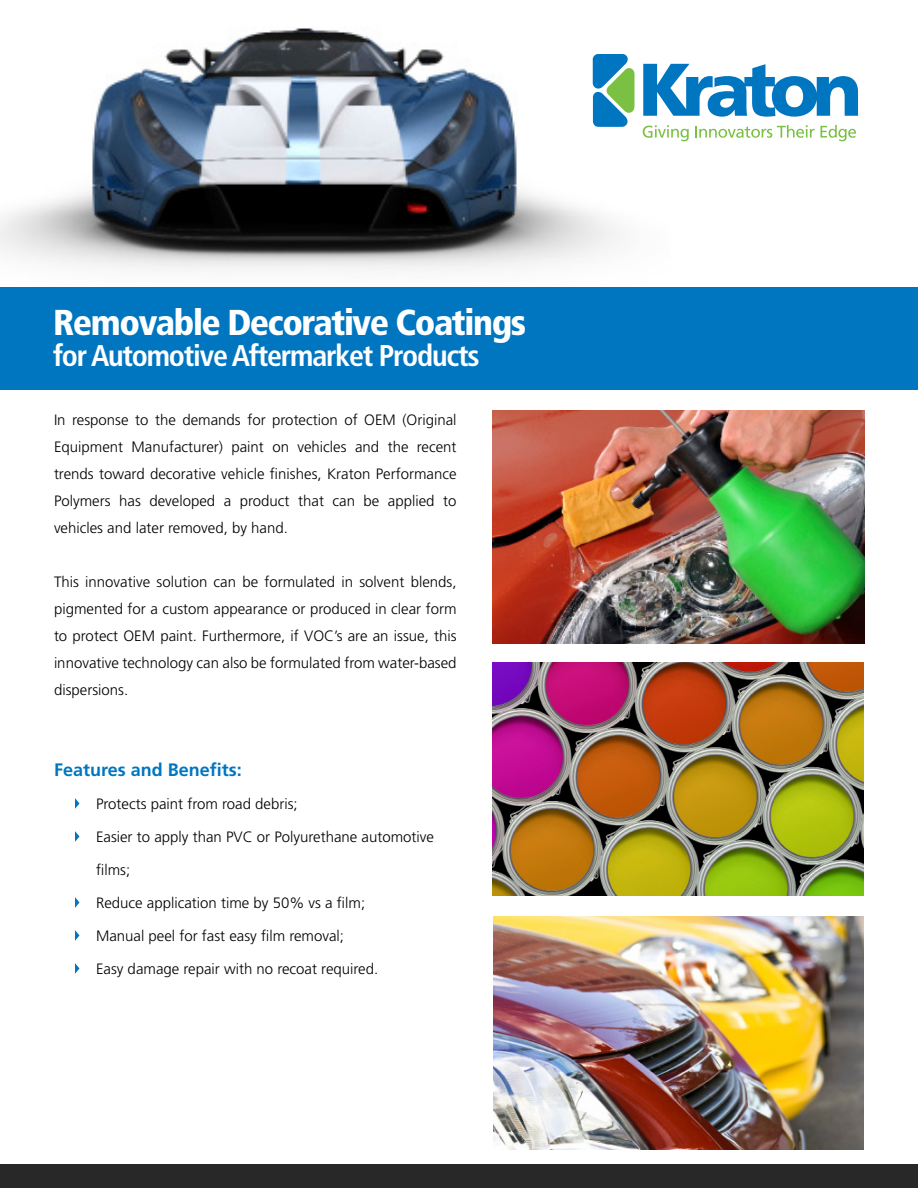
<style>
.page{position:relative;width:918px;height:1188px;background:#fff}
.page>*{position:absolute;margin:0;border:0;box-sizing:border-box;transform-origin:0 0}
.t1{font:900 condensed 36px "Frutiger LT Std";letter-spacing:-.04em;color:#fff}
.t2{font:700 condensed 30px "Frutiger LT Std";letter-spacing:-.04em;color:#fff}
.Bullets-keri{font:700 18px "Frutiger LT Std";color:#0076c0}
.Bullets-keri-2{font:300 15px/27px "Frutiger LT Std";color:#000;text-align:justify}
</style>
<div class="page">
<img style="left:0;top:28px;width:671px;height:260px">
<svg style="left:643px;top:64px;width:215px;height:53px"></svg>
<svg style="left:593px;top:54px;width:42px;height:73px"></svg>
<svg style="left:643px;top:125px;width:46px;height:16px"></svg>
<svg style="left:695px;top:125px;width:161px;height:16px"></svg>
<div style="left:0;top:288px;width:918px;height:102px;background:#0076c0"></div>
<div style="left:0;top:1165px;width:918px;height:23px;background:#292829"></div>
<svg style="left:75px;top:798px;width:5px;height:11px"></svg>
<svg style="left:75px;top:831px;width:5px;height:11px"></svg>
<svg style="left:75px;top:897px;width:5px;height:11px"></svg>
<svg style="left:75px;top:930px;width:5px;height:11px"></svg>
<svg style="left:75px;top:963px;width:5px;height:11px"></svg>
<img style="left:493px;top:411px;width:371px;height:233px">
<img style="left:493px;top:916px;width:371px;height:233px">
<img style="left:493px;top:663px;width:371px;height:233px">
<p class="t1" style="left:53px;top:301px;width:475px">Removable Decorative Coatings</p>
<p class="t2" style="left:53px;top:338px;width:428px">for Automotive Aftermarket Products</p>
<p class="Bullets-keri-2" style="left:54px;top:406px;width:404px">In response to the demands for protection of OEM (Original Equipment Manufacturer) paint on vehicles and the recent trends toward decorative vehicle finishes, Kraton Performance Polymers has developed a product that can be applied to vehicles and later removed, by hand.</p>
<p class="Bullets-keri-2" style="left:54px;top:568px;width:404px">This innovative solution can be formulated in solvent blends, pigmented for a custom appearance or produced in clear form to protect OEM paint. Furthermore, if VOC’s are an issue, this innovative technology can also be formulated from water-based dispersions.</p>
<p class="Bullets-keri" style="left:54px;top:759px;width:189px">Features and Benefits:</p>
<p class="Bullets-keri-2" style="left:96px;top:790px;width:203px">Protects paint from road debris;</p>
<p class="Bullets-keri-2" style="left:96px;top:823px;width:340px">Easier to apply than PVC or Polyurethane automotive</p>
<p class="Bullets-keri-2" style="left:96px;top:856px;width:36px">films;</p>
<p class="Bullets-keri-2" style="left:96px;top:889px;width:271px">Reduce application time by 50% vs a film;</p>
<p class="Bullets-keri-2" style="left:96px;top:922px;width:250px">Manual peel for fast easy film removal;</p>
<p class="Bullets-keri-2" style="left:96px;top:955px;width:284px">Easy damage repair with no recoat required.</p>
</div>
